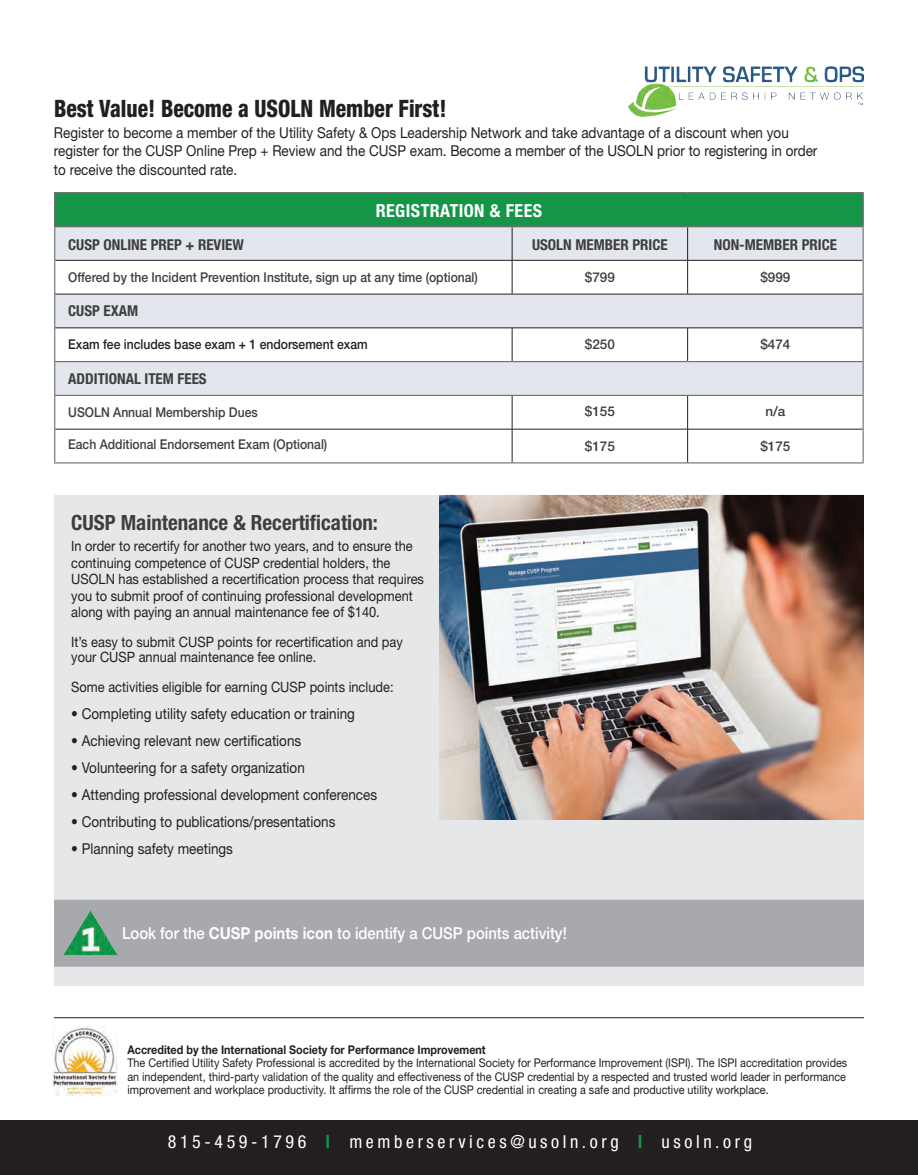
<style>
.page{position:relative;width:918px;height:1175px;background:#fff}
.page>*{position:absolute;margin:0;border:0;box-sizing:border-box;transform-origin:0 0}
.t1{font:800 condensed 24px "Helvetica Neue";color:#231f20;scale:.9 1}
.t2{font:700 condensed 21px "Helvetica Neue";color:#3e3e3f}
.t3{font:condensed 18px "Helvetica Neue";letter-spacing:.2em;color:#fff}
.t4{font:700 condensed 18px "Helvetica Neue";letter-spacing:.025em;color:#fff}
.t5{font:500 16.5px "Helvetica Neue";color:#fff;scale:.9 1}
.t6{font:15px/18px "Helvetica Neue";color:#231f20;scale:.9 1}
.t7{font:700 condensed 15px "Helvetica Neue";color:#3e3e3f}
.t8{font:14.25px/16.5px "Helvetica Neue";color:#231f20;scale:.9 1}
.t9{font:500 13.5px "Helvetica Neue";color:#3e3e3f;scale:.9 1}
.t10{font:500 13.5px "Helvetica Neue";color:#231f20;scale:.9 1}
.t11{font:500 13.5px "Helvetica Neue";color:#3e3e3f}
.t12{font:12px/13.5px "Helvetica Neue";color:#231f20;text-align:justify;scale:.9 1}
.t13{font:700 12px "Helvetica Neue";color:#231f20;scale:.9 1}
.s1{font-weight:700}
.s2{font-weight:900;color:#159547}
</style>
<div class="page">
<div style="left:0;top:1120px;width:918px;height:54px;background:#231f20"></div>
<img style="left:628px;top:66px;width:236px;height:50px">
<hr style="left:54px;top:1017px;width:810px;height:1px;background:#231f20">
<img style="left:53px;top:1027px;width:65px;height:68px">
<div style="left:49px;top:493px;width:820px;height:493px;background:#e6e7e9"></div>
<img style="left:440px;top:495px;width:424px;height:324px">
<div style="left:49px;top:899px;width:818px;height:67px;background:#a8a9ad"></div>
<img style="left:64px;top:910px;width:53px;height:46px">
<div style="left:45px;top:481px;width:9px;height:520px;background:#fff"></div>
<div style="left:864px;top:482px;width:9px;height:517px;background:#fff"></div>
<div style="left:55px;top:193px;width:808px;height:33px;background:#159547"></div>
<svg style="left:55px;top:227px;width:808px;height:168px;fill:#e4e6ed"></svg>
<hr style="left:54px;top:227px;width:1px;height:33px;background:#6c6d70">
<hr style="left:863px;top:227px;width:1px;height:33px;background:#6c6d70">
<hr style="left:54px;top:260px;width:1px;height:34px;background:#6c6d70">
<hr style="left:863px;top:260px;width:1px;height:34px;background:#6c6d70">
<hr style="left:54px;top:294px;width:1px;height:34px;background:#6c6d70">
<hr style="left:863px;top:294px;width:1px;height:34px;background:#6c6d70">
<hr style="left:54px;top:328px;width:1px;height:33px;background:#6c6d70">
<hr style="left:863px;top:328px;width:1px;height:33px;background:#6c6d70">
<hr style="left:54px;top:396px;width:1px;height:33px;background:#6c6d70">
<hr style="left:863px;top:396px;width:1px;height:33px;background:#6c6d70">
<hr style="left:54px;top:429px;width:1px;height:33px;background:#6c6d70">
<hr style="left:863px;top:429px;width:1px;height:33px;background:#6c6d70">
<hr style="left:54px;top:462px;width:458px;height:1px;background:#6c6d70">
<hr style="left:512px;top:462px;width:176px;height:1px;background:#6c6d70">
<hr style="left:688px;top:462px;width:176px;height:1px;background:#6c6d70">
<hr style="left:512px;top:227px;width:1px;height:33px;background:#231f20">
<hr style="left:687px;top:227px;width:1px;height:33px;background:#231f20">
<hr style="left:55px;top:260px;width:457px;height:1px;background:#231f20">
<hr style="left:512px;top:260px;width:176px;height:1px;background:#231f20">
<hr style="left:512px;top:260px;width:1px;height:34px;background:#231f20">
<hr style="left:688px;top:260px;width:175px;height:1px;background:#231f20">
<hr style="left:687px;top:260px;width:1px;height:34px;background:#231f20">
<hr style="left:55px;top:294px;width:457px;height:1px;background:#231f20">
<hr style="left:512px;top:294px;width:176px;height:1px;background:#231f20">
<hr style="left:688px;top:294px;width:175px;height:1px;background:#231f20">
<hr style="left:55px;top:327px;width:457px;height:1px;background:#231f20">
<hr style="left:512px;top:327px;width:176px;height:1px;background:#231f20">
<hr style="left:512px;top:328px;width:1px;height:33px;background:#231f20">
<hr style="left:688px;top:327px;width:175px;height:1px;background:#231f20">
<hr style="left:687px;top:328px;width:1px;height:33px;background:#231f20">
<hr style="left:512px;top:396px;width:1px;height:33px;background:#231f20">
<hr style="left:687px;top:396px;width:1px;height:33px;background:#231f20">
<hr style="left:55px;top:429px;width:457px;height:1px;background:#231f20">
<hr style="left:512px;top:429px;width:176px;height:1px;background:#231f20">
<hr style="left:512px;top:429px;width:1px;height:33px;background:#231f20">
<hr style="left:688px;top:429px;width:175px;height:1px;background:#231f20">
<hr style="left:687px;top:429px;width:1px;height:33px;background:#231f20">
<hr style="left:54px;top:362px;width:1px;height:33px;background:#6c6d70">
<hr style="left:863px;top:362px;width:1px;height:33px;background:#6c6d70">
<hr style="left:54px;top:361px;width:458px;height:1px;background:#6c6d70">
<hr style="left:512px;top:361px;width:176px;height:1px;background:#6c6d70">
<hr style="left:688px;top:361px;width:176px;height:1px;background:#6c6d70">
<hr style="left:54px;top:395px;width:458px;height:1px;background:#6c6d70">
<hr style="left:512px;top:395px;width:176px;height:1px;background:#6c6d70">
<hr style="left:688px;top:395px;width:176px;height:1px;background:#6c6d70">
<hr style="left:54px;top:192px;width:458px;height:1px;background:#6c6d70">
<hr style="left:54px;top:193px;width:2px;height:33px;background:#6c6d70">
<hr style="left:512px;top:192px;width:176px;height:1px;background:#6c6d70">
<hr style="left:688px;top:192px;width:176px;height:1px;background:#6c6d70">
<hr style="left:862px;top:193px;width:2px;height:33px;background:#6c6d70">
<hr style="left:54px;top:226px;width:458px;height:1px;background:#6c6d70">
<hr style="left:512px;top:226px;width:176px;height:1px;background:#6c6d70">
<hr style="left:688px;top:226px;width:176px;height:1px;background:#6c6d70">
<div style="left:50px;top:486px;width:820px;height:9px;background:#fff"></div>
<h1 class="t1" style="left:54px;top:94px;width:438px">Best Value! Become a USOLN Member First!</h1>
<p class="t6" style="left:54px;top:124px;width:850px">Register to become a member of the Utility Safety &amp; Ops Leadership Network and take advantage of a discount when you register for the CUSP Online Prep + Review and the CUSP exam. Become a member of the USOLN prior to registering in order to receive the discounted rate.</p>
<p class="t4" style="left:376px;top:199px;width:168px">REGISTRATION &amp; FEES</p>
<p class="t7" style="left:68px;top:235px;width:177px">CUSP ONLINE PREP + REVIEW</p>
<p class="t7" style="left:532px;top:235px;width:137px">USOLN MEMBER PRICE</p>
<p class="t7" style="left:714px;top:235px;width:125px">NON-MEMBER PRICE</p>
<p class="t9" style="left:68px;top:269px;width:457px">Offered by the Incident Prevention Institute, sign up at any time (optional)</p>
<p class="t11" style="left:585px;top:269px;width:32px">$799</p>
<p class="t11" style="left:760px;top:269px;width:32px">$999</p>
<p class="t7" style="left:68px;top:302px;width:72px">CUSP EXAM</p>
<p class="t10" style="left:68px;top:336px;width:334px">Exam fee includes base exam + 1 endorsement exam</p>
<p class="t11" style="left:585px;top:336px;width:32px">$250</p>
<p class="t11" style="left:760px;top:336px;width:32px">$474</p>
<p class="t7" style="left:68px;top:370px;width:140px">ADDITIONAL ITEM FEES</p>
<p class="t9" style="left:68px;top:404px;width:212px">USOLN Annual Membership Dues</p>
<p class="t11" style="left:585px;top:403px;width:32px">$155</p>
<p class="t11" style="left:765px;top:403px;width:22px">n/a</p>
<p class="t9" style="left:68px;top:436px;width:289px">Each Additional Endorsement Exam (Optional)</p>
<p class="t11" style="left:585px;top:438px;width:32px">$175</p>
<p class="t11" style="left:760px;top:438px;width:32px">$175</p>
<h2 class="t2" style="left:71px;top:510px;width:308px">CUSP Maintenance &amp; Recertification:</h2>
<p class="t8" style="left:71px;top:538px;width:393px">In order to recertify for another two years, and to ensure the continuing competence of CUSP credential holders, the USOLN has established a recertification process that requires you to submit proof of continuing professional development along with paying an annual maintenance fee of $140.</p>
<p class="t8" style="left:71px;top:634px;width:370px;line-height:15px">It’s easy to submit CUSP points for recertification and pay your CUSP annual maintenance fee online.</p>
<p class="t8" style="left:71px;top:679px;width:360px">Some activities eligible for earning CUSP points include:</p>
<p class="t6" style="left:71px;top:705px;width:317px">• Completing utility safety education or training</p>
<p class="t6" style="left:71px;top:732px;width:257px">• Achieving relevant new certifications</p>
<p class="t6" style="left:71px;top:759px;width:261px">• Volunteering for a safety organization</p>
<p class="t6" style="left:71px;top:786px;width:341px">• Attending professional development conferences</p>
<p class="t6" style="left:71px;top:813px;width:295px">• Contributing to publications/presentations</p>
<p class="t6" style="left:71px;top:840px;width:181px">• Planning safety meetings</p>
<p class="t5" style="left:122px;top:922px;width:496px">Look for the <span class="s1">CUSP points icon</span> to identify a CUSP points activity!</p>
<p class="t13" style="left:127px;top:1042px;width:400px">Accredited by the International Society for Performance Improvement</p>
<p class="t12" style="left:127px;top:1056px;width:801px">The Certified Utility Safety Professional is accredited by the International Society for Performance Improvement (ISPI). The ISPI accreditation provides an independent, third-party validation of the quality and effectiveness of the CUSP credential by a respected and trusted world leader in performance improvement and workplace productivity. It affirms the role of the CUSP credential in creating a safe and productive utility workplace.</p>
<p class="t3" style="left:168px;top:1131px;width:586px">815-459-1796 <span class="s2">|</span> memberservices@usoln.org <span class="s2">|</span> usoln.org</p>
</div>
